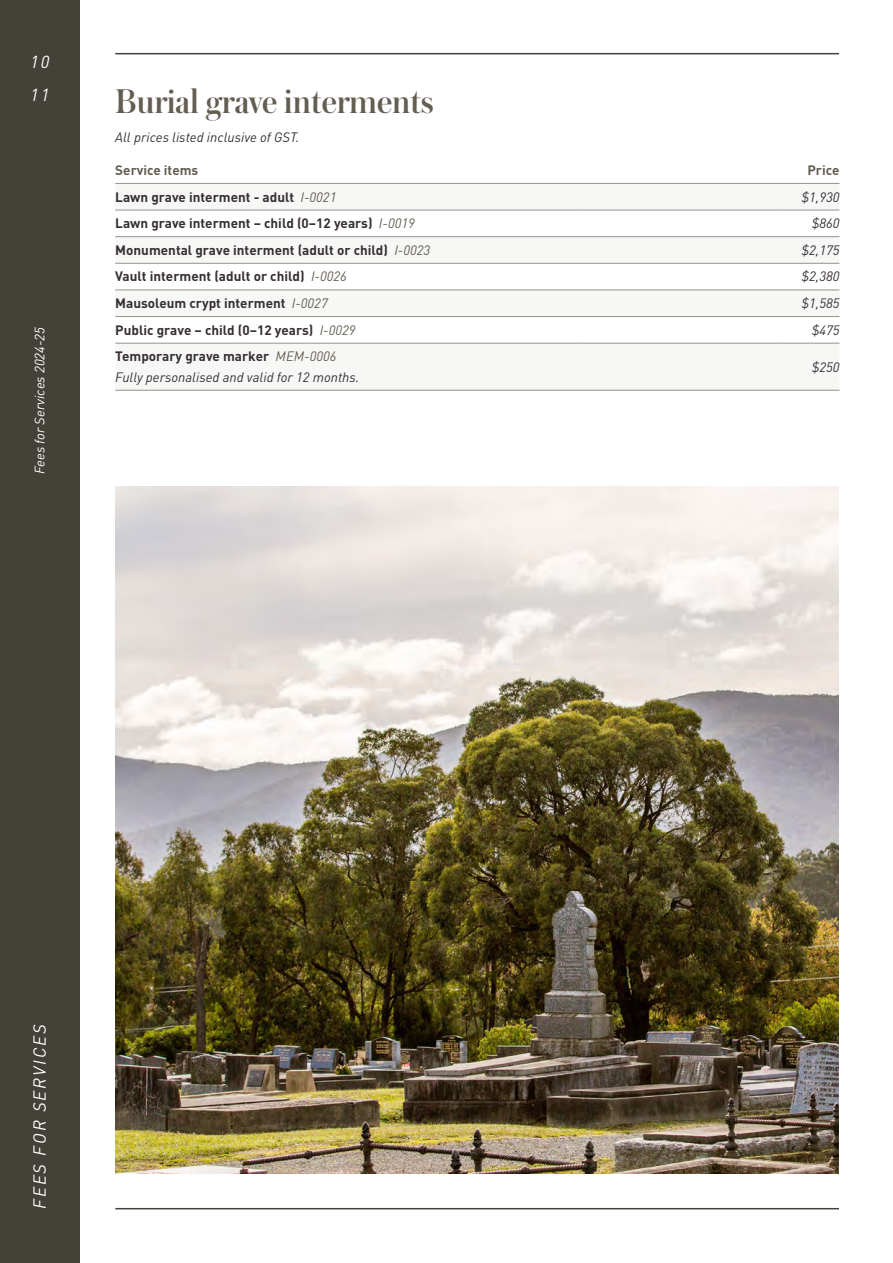
<style>
.page{position:relative;width:893px;height:1263px;background:#fff}
.page>*{position:absolute;margin:0;border:0;box-sizing:border-box;transform-origin:0 0}
.t1{font:500 36px "Austin";color:#635e52}
.t2{font:italic 17.25px/33.8px "DIN";letter-spacing:.12em;color:#fff}
.Table_L_A_regular_text{font:700 13.5px "DIN";color:#362f34}
.Table_L_A_regular_text-2{font:italic 13.5px "DIN";color:#362f34}
.t3{font:italic 13.5px "DIN";color:#fff}
.Table_L_A_regular_text-3{font:700 13.5px "DIN";color:#635e52}
.s1{font-weight:400;font-style:italic;color:#635e52}
</style>
<div class="page">
<div style="left:0;top:0;width:80px;height:1263px;background:#444138"></div>
<hr style="left:115px;top:53px;width:724px;height:1px;background:#444138">
<hr style="left:115px;top:1208px;width:724px;height:1px;background:#444138">
<div style="left:115px;top:209px;width:724px;height:181px;background:#f7f7f6"></div>
<svg style="left:115px;top:211px;width:724px;height:132px"></svg>
<hr style="left:780px;top:183px;width:59px;height:1px;background:#96928c">
<hr style="left:780px;top:210px;width:59px;height:1px;background:#96928c">
<hr style="left:780px;top:236px;width:59px;height:1px;background:#96928c">
<hr style="left:780px;top:263px;width:59px;height:1px;background:#96928c">
<hr style="left:780px;top:290px;width:59px;height:1px;background:#96928c">
<hr style="left:780px;top:316px;width:59px;height:1px;background:#96928c">
<hr style="left:780px;top:343px;width:59px;height:1px;background:#96928c">
<hr style="left:780px;top:390px;width:59px;height:1px;background:#96928c">
<hr style="left:115px;top:183px;width:469px;height:1px;background:#96928c">
<hr style="left:584px;top:183px;width:196px;height:1px;background:#96928c">
<hr style="left:115px;top:236px;width:469px;height:1px;background:#96928c">
<hr style="left:584px;top:236px;width:196px;height:1px;background:#96928c">
<hr style="left:115px;top:290px;width:469px;height:1px;background:#96928c">
<hr style="left:584px;top:290px;width:196px;height:1px;background:#96928c">
<hr style="left:115px;top:316px;width:469px;height:1px;background:#96928c">
<hr style="left:584px;top:316px;width:196px;height:1px;background:#96928c">
<hr style="left:115px;top:390px;width:469px;height:1px;background:#96928c">
<hr style="left:584px;top:390px;width:196px;height:1px;background:#96928c">
<hr style="left:115px;top:210px;width:469px;height:1px;background:#96928c">
<hr style="left:584px;top:210px;width:196px;height:1px;background:#96928c">
<hr style="left:115px;top:263px;width:469px;height:1px;background:#96928c">
<hr style="left:584px;top:263px;width:196px;height:1px;background:#96928c">
<hr style="left:115px;top:343px;width:469px;height:1px;background:#96928c">
<hr style="left:584px;top:343px;width:196px;height:1px;background:#96928c">
<img style="left:115px;top:487px;width:724px;height:687px">
<p class="t2" style="left:30px;top:44px;width:21px">10<br>11</p>
<p class="t3" style="left:31px;top:474px;width:149px;rotate:-90deg">Fees for Services 2024-25</p>
<p class="t1" style="left:115px;top:76px;width:320px">Burial grave interments</p>
<p class="Table_L_A_regular_text-2" style="left:115px;top:128px;width:186px">All prices listed inclusive of GST.</p>
<p class="Table_L_A_regular_text-3" style="left:115px;top:161px;width:85px">Service items</p>
<p class="Table_L_A_regular_text-3" style="left:807px;top:161px;width:33px">Price</p>
<p class="Table_L_A_regular_text" style="left:115px;top:188px;width:223px">Lawn grave interment - adult <span class="s1">I-0021</span></p>
<p class="Table_L_A_regular_text-2" style="left:802px;top:188px;width:39px">$1,930</p>
<p class="Table_L_A_regular_text" style="left:115px;top:214px;width:301px">Lawn grave interment – child (0–12 years) <span class="s1">I-0019</span></p>
<p class="Table_L_A_regular_text-2" style="left:812px;top:215px;width:29px">$860</p>
<p class="Table_L_A_regular_text" style="left:115px;top:241px;width:316px">Monumental grave interment (adult or child) <span class="s1">I-0023</span></p>
<p class="Table_L_A_regular_text-2" style="left:802px;top:241px;width:39px">$2,175</p>
<p class="Table_L_A_regular_text" style="left:115px;top:268px;width:233px">Vault interment (adult or child) <span class="s1">I-0026</span></p>
<p class="Table_L_A_regular_text-2" style="left:802px;top:268px;width:39px">$2,380</p>
<p class="Table_L_A_regular_text" style="left:115px;top:294px;width:214px">Mausoleum crypt interment <span class="s1">I-0027</span></p>
<p class="Table_L_A_regular_text-2" style="left:802px;top:295px;width:39px">$1,585</p>
<p class="Table_L_A_regular_text" style="left:115px;top:321px;width:242px">Public grave – child (0–12 years) <span class="s1">I-0029</span></p>
<p class="Table_L_A_regular_text-2" style="left:812px;top:321px;width:29px">$475</p>
<p class="Table_L_A_regular_text" style="left:115px;top:348px;width:223px">Temporary grave marker <span class="s1">MEM-0006</span></p>
<p class="Table_L_A_regular_text-2" style="left:115px;top:368px;width:246px">Fully personalised and valid for 12 months.</p>
<p class="Table_L_A_regular_text-2" style="left:812px;top:358px;width:29px">$250</p>
<p class="t2" style="left:22px;top:1209px;width:186px;rotate:-90deg">FEES FOR SERVICES</p>
</div>
